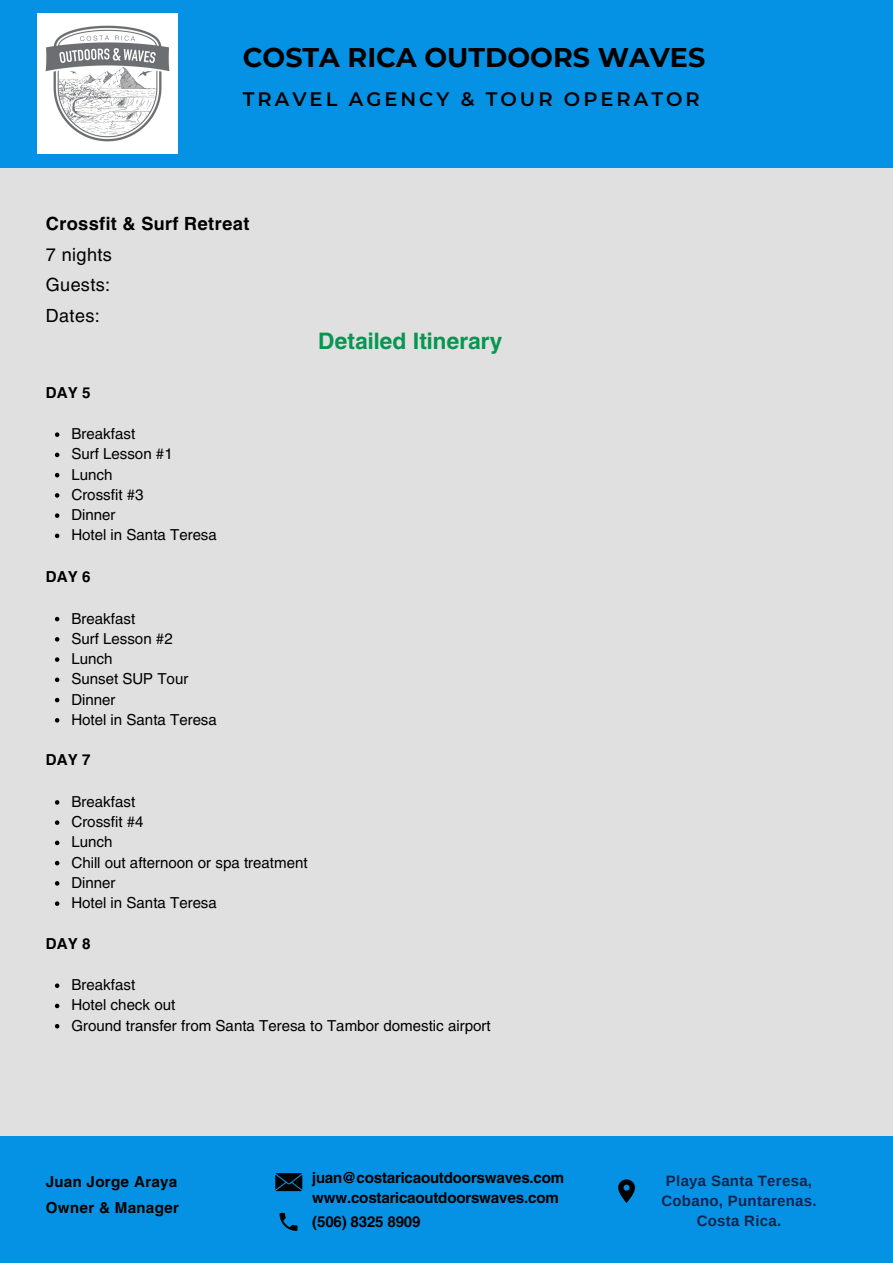
<style>
.page{position:relative;width:893px;height:1264px;background:#fff}
.page>*{position:absolute;margin:0;border:0;box-sizing:border-box;transform-origin:0 0}
.t1{font:700 27px "Montserrat";color:#000}
.t2{font:700 22.5px "Helios";color:#079651}
.t3{font:600 19.5px "Montserrat";letter-spacing:.155em;color:#000}
.t4{font:700 18px "Helios";letter-spacing:.02em;color:#000}
.t5{font:18px "Helios";letter-spacing:.02em;color:#000}
.t6{font:15px "Helios";color:#000}
.t7{font:700 15px "Helios";letter-spacing:-.015em;color:#000}
.t8{font:700 15px/20.2px "Arimo";letter-spacing:.02em;color:#10254e;text-align:center}
.t9{font:700 15px "Helios";letter-spacing:.02em;color:#000}
</style>
<div class="page">
<div style="left:0;top:0;width:892px;height:1262px;background:#e0e0e0"></div>
<div style="left:0;top:1136px;width:892px;height:126px;background:#0692e4"></div>
<div style="left:0;top:0;width:892px;height:168px;background:#0692e4"></div>
<svg style="left:279px;top:1212px;width:18px;height:18px"></svg>
<svg style="left:275px;top:1173px;width:27px;height:18px"></svg>
<svg style="left:618px;top:1179px;width:17px;height:23px"></svg>
<img style="left:37px;top:13px;width:141px;height:141px">
<svg style="left:55px;top:432px;width:4px;height:5px"></svg>
<svg style="left:55px;top:452px;width:4px;height:5px"></svg>
<svg style="left:55px;top:473px;width:4px;height:4px"></svg>
<svg style="left:55px;top:493px;width:4px;height:4px"></svg>
<svg style="left:55px;top:513px;width:4px;height:5px"></svg>
<svg style="left:55px;top:533px;width:4px;height:5px"></svg>
<svg style="left:55px;top:617px;width:4px;height:4px"></svg>
<svg style="left:55px;top:637px;width:4px;height:4px"></svg>
<svg style="left:55px;top:657px;width:4px;height:5px"></svg>
<svg style="left:55px;top:677px;width:4px;height:5px"></svg>
<svg style="left:55px;top:697px;width:4px;height:5px"></svg>
<svg style="left:55px;top:718px;width:4px;height:4px"></svg>
<svg style="left:55px;top:800px;width:4px;height:4px"></svg>
<svg style="left:55px;top:820px;width:4px;height:5px"></svg>
<svg style="left:55px;top:840px;width:4px;height:5px"></svg>
<svg style="left:55px;top:860px;width:4px;height:5px"></svg>
<svg style="left:55px;top:881px;width:4px;height:4px"></svg>
<svg style="left:55px;top:901px;width:4px;height:4px"></svg>
<svg style="left:55px;top:983px;width:4px;height:4px"></svg>
<svg style="left:55px;top:1003px;width:4px;height:5px"></svg>
<svg style="left:55px;top:1024px;width:4px;height:4px"></svg>
<p class="t1" style="left:243px;top:41px;width:464px">COSTA RICA OUTDOORS WAVES</p>
<p class="t3" style="left:243px;top:88px;width:458px">TRAVEL AGENCY &amp; TOUR OPERATOR</p>
<p class="t4" style="left:46px;top:212px;width:205px">Crossfit &amp; Surf Retreat</p>
<p class="t5" style="left:46px;top:243px;width:68px">7 nights</p>
<p class="t5" style="left:46px;top:273px;width:66px">Guests:</p>
<p class="t5" style="left:46px;top:304px;width:55px">Dates:</p>
<p class="t2" style="left:318px;top:327px;width:186px">Detailed Itinerary</p>
<p class="t7" style="left:46px;top:382px;width:46px">DAY 5</p>
<p class="t6" style="left:71px;top:424px;width:65px">Breakfast</p>
<p class="t6" style="left:71px;top:444px;width:103px">Surf Lesson #1</p>
<p class="t6" style="left:71px;top:465px;width:43px">Lunch</p>
<p class="t6" style="left:71px;top:485px;width:74px">Crossfit #3</p>
<p class="t6" style="left:71px;top:505px;width:46px">Dinner</p>
<p class="t6" style="left:71px;top:525px;width:147px">Hotel in Santa Teresa</p>
<p class="t7" style="left:46px;top:567px;width:46px">DAY 6</p>
<p class="t6" style="left:71px;top:608px;width:65px">Breakfast</p>
<p class="t6" style="left:71px;top:629px;width:103px">Surf Lesson #2</p>
<p class="t6" style="left:71px;top:649px;width:43px">Lunch</p>
<p class="t6" style="left:71px;top:669px;width:118px">Sunset SUP Tour</p>
<p class="t6" style="left:71px;top:689px;width:46px">Dinner</p>
<p class="t6" style="left:71px;top:710px;width:147px">Hotel in Santa Teresa</p>
<p class="t7" style="left:46px;top:750px;width:46px">DAY 7</p>
<p class="t6" style="left:71px;top:792px;width:65px">Breakfast</p>
<p class="t6" style="left:71px;top:812px;width:74px">Crossfit #4</p>
<p class="t6" style="left:71px;top:832px;width:43px">Lunch</p>
<p class="t6" style="left:71px;top:852px;width:238px">Chill out afternoon or spa treatment</p>
<p class="t6" style="left:71px;top:873px;width:46px">Dinner</p>
<p class="t6" style="left:71px;top:893px;width:147px">Hotel in Santa Teresa</p>
<p class="t7" style="left:46px;top:933px;width:46px">DAY 8</p>
<p class="t6" style="left:71px;top:975px;width:65px">Breakfast</p>
<p class="t6" style="left:71px;top:995px;width:105px">Hotel check out</p>
<p class="t6" style="left:71px;top:1015px;width:421px">Ground transfer from Santa Teresa to Tambor domestic airport</p>
<p class="t9" style="left:46px;top:1172px;width:133px">Juan Jorge Araya</p>
<p class="t9" style="left:46px;top:1198px;width:135px">Owner &amp; Manager</p>
<p class="t7" style="left:312px;top:1167px;width:253px">juan@costaricaoutdoorswaves.com</p>
<p class="t7" style="left:312px;top:1188px;width:248px">www.costaricaoutdoorswaves.com</p>
<p class="t7" style="left:312px;top:1211px;width:110px">(506) 8325 8909</p>
<p class="t8" style="left:661px;top:1170px;width:157px">Playa Santa Teresa,<br>Cobano, Puntarenas.</p>
<p class="t8" style="left:696px;top:1210px;width:86px">Costa Rica.</p>
</div>
